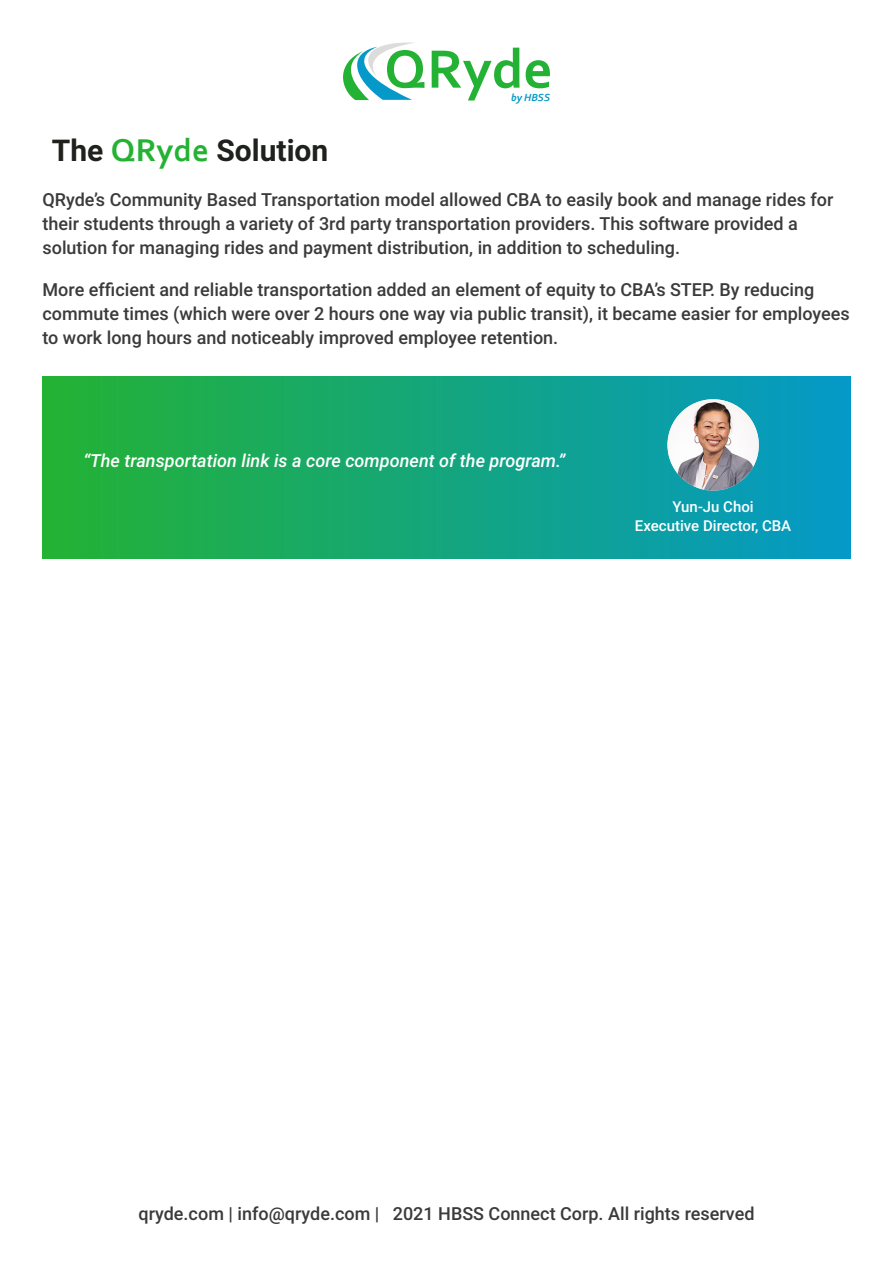
<style>
.page{position:relative;width:893px;height:1263px;background:#fff}
.page>*{position:absolute;margin:0;border:0;box-sizing:border-box;transform-origin:0 0}
.t1{font:700 56.55px "Corbel";color:#24b234}
.t2{font:700 30px "Roboto";color:#1f211c}
.t3{font:500 18px/24px "Roboto";color:#3b3a3a}
.t4{font:italic 500 18px "Roboto";color:#fff}
.t5{font:500 15px/19.5px "Roboto";color:#fff;text-align:center}
.t6{font:italic 700 10.8px "Corbel";color:#0499c8}
.s1{font-family:"Corbel";font-size:33px;color:#24b233}
</style>
<div class="page">
<svg style="left:343px;top:42px;width:71px;height:58px"></svg>
<div style="left:43px;top:376px;width:807px;height:183px;background:linear-gradient(to right,#24b233,#0499c8)"></div>
<img style="left:667px;top:399px;width:92px;height:92px;border-radius:50%">
<h2 class="t2" style="left:52px;top:138px;width:278px">The <span class="s1">QRyde</span> Solution</h2>
<h1 class="t1" style="left:384px;top:46px;width:170px">QRyde</h1>
<p class="t6" style="left:511px;top:93px;width:40px">by HBSS</p>
<p class="t3" style="left:43px;top:189px;width:792px">QRyde’s Community Based Transportation model allowed CBA to easily book and manage rides for their students through a variety of 3rd party transportation providers. This software provided a solution for managing rides and payment distribution, in addition to scheduling.</p>
<p class="t3" style="left:43px;top:279px;width:809px">More efficient and reliable transportation added an element of equity to CBA’s STEP. By reducing commute times (which were over 2 hours one way via public transit), it became easier for employees to work long hours and noticeably improved employee retention.</p>
<p class="t4" style="left:83px;top:454px;width:484px">“The transportation link is a core component of the program.”</p>
<p class="t5" style="left:635px;top:498px;width:158px">Yun-Ju Choi<br>Executive Director, CBA</p>
<p class="t3" style="left:138px;top:1203px;width:618px">qryde.com | info@qryde.com | 2021 HBSS Connect Corp. All rights reserved</p>
</div>
